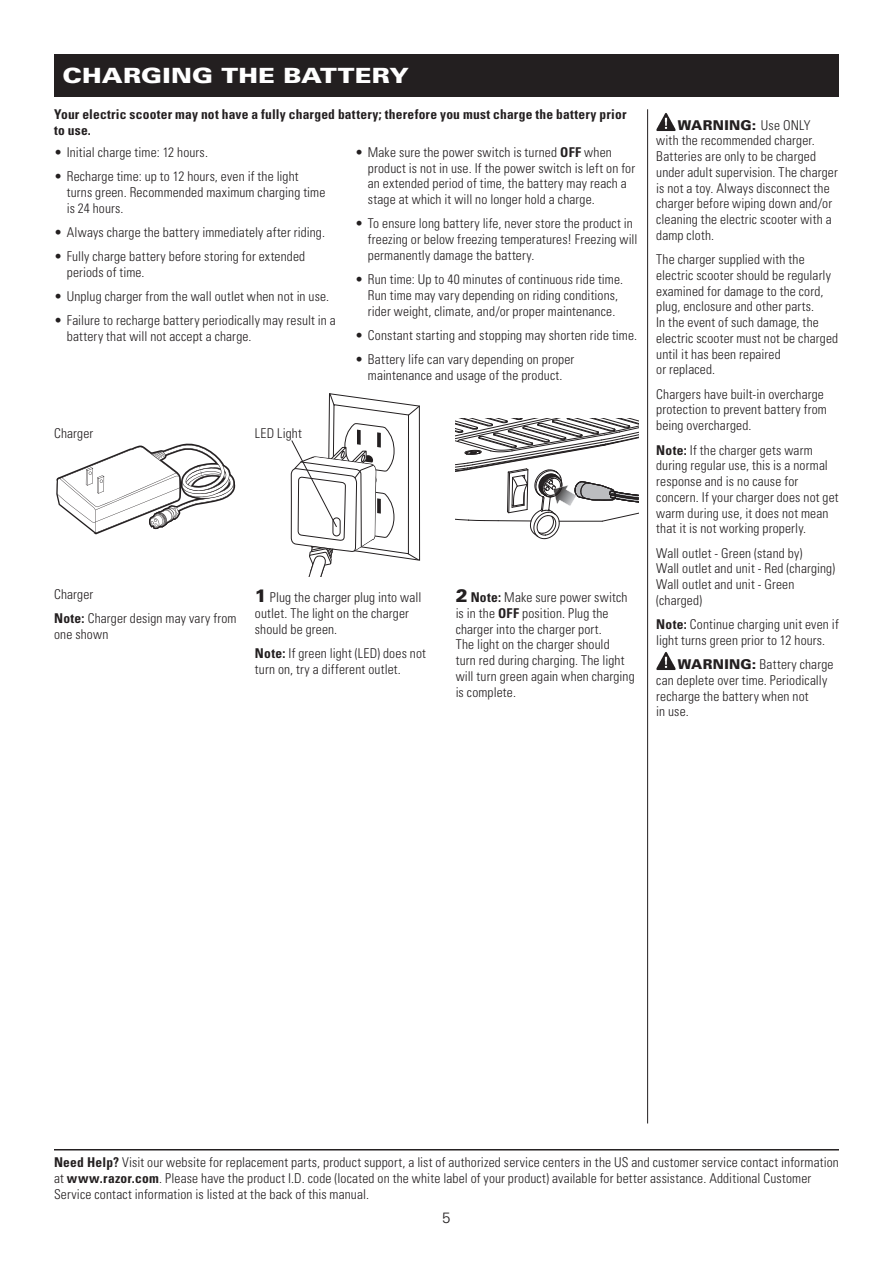
<style>
.page{position:relative;width:893px;height:1263px;background:#fff}
.page>*{position:absolute;margin:0;border:0;box-sizing:border-box;transform-origin:0 0}
.CONTENT_-_MAIN_HEAD{font:900 21px "Univers LT Std";letter-spacing:.005em;color:#fff;scale:1.2 1}
.MASTER_PAGE_-_PAGE_NUMBERS{font:300 15px "Univers LT Std";color:#231f20}
.CONTENT_-_STANDARD{font:300 condensed 13.5px/15.8px "Univers LT Std";letter-spacing:.01em;color:#231f20}
.CONTENT_-_STANDARD__SPACE_AFTER{font:300 condensed 13.5px/15.8px "Univers LT Std";letter-spacing:.01em;color:#231f20}
.CONTENT_-_BOLD__CONDENSED{font:700 condensed 13.5px/15.8px "Univers LT Std";letter-spacing:.015em;color:#231f20}
.s1{font-weight:700}
.s2{font-weight:900;font-stretch:normal;font-size:18px}
.s3{font-weight:900;font-stretch:normal}
</style>
<div class="page">
<svg style="left:56px;top:443px;width:180px;height:92px"></svg>
<svg style="left:290px;top:394px;width:130px;height:182px"></svg>
<svg style="left:455px;top:418px;width:184px;height:122px"></svg>
<div style="left:54px;top:54px;width:785px;height:43px;background:#231f20"></div>
<hr style="left:54px;top:1149px;width:785px;height:1px;background:#231f20">
<hr style="left:647px;top:109px;width:1px;height:1014px;background:#231f20">
<img style="left:656px;top:113px;width:19px;height:18px">
<img style="left:656px;top:652px;width:19px;height:18px">
<p class="CONTENT_-_MAIN_HEAD" style="left:63px;top:62px;width:290px">CHARGING THE BATTERY</p>
<p class="CONTENT_-_BOLD__CONDENSED" style="left:54px;top:106px;width:574px">Your electric scooter may not have a fully charged battery; therefore you must charge the battery prior to use.</p>
<p class="CONTENT_-_STANDARD" style="left:54px;top:144px;width:155px">• Initial charge time: 12 hours.</p>
<p class="CONTENT_-_STANDARD" style="left:67px;top:168px;width:260px;text-indent:-13px">• Recharge time: up to 12 hours, even if the light turns green. Recommended maximum charging time is 24 hours.</p>
<p class="CONTENT_-_STANDARD" style="left:54px;top:224px;width:272px">• Always charge the battery immediately after riding.</p>
<p class="CONTENT_-_STANDARD" style="left:67px;top:248px;width:240px;text-indent:-13px">• Fully charge battery before storing for extended periods of time.</p>
<p class="CONTENT_-_STANDARD" style="left:54px;top:288px;width:277px">• Unplug charger from the wall outlet when not in use.</p>
<p class="CONTENT_-_STANDARD" style="left:67px;top:313px;width:271px;text-indent:-13px">• Failure to recharge battery periodically may result in a battery that will not accept a charge.</p>
<p class="CONTENT_-_STANDARD" style="left:368px;top:144px;width:269px;text-indent:-13px">• Make sure the power switch is turned <span class="s1">OFF</span> when product is not in use. If the power switch is left on for an extended period of time, the battery may reach a stage at which it will no longer hold a charge.</p>
<p class="CONTENT_-_STANDARD" style="left:368px;top:216px;width:271px;text-indent:-13px">• To ensure long battery life, never store the product in freezing or below freezing temperatures! Freezing will permanently damage the battery.</p>
<p class="CONTENT_-_STANDARD" style="left:355px;top:271px;width:270px;text-align:center">• Run time: Up to 40 minutes of continuous ride time.<br>Run time may vary depending on riding conditions, rider weight, climate, and/or proper maintenance.</p>
<p class="CONTENT_-_STANDARD" style="left:355px;top:327px;width:283px">• Constant starting and stopping may shorten ride time.</p>
<p class="CONTENT_-_STANDARD" style="left:355px;top:351px;width:221px;text-align:center">• Battery life can vary depending on proper maintenance and usage of the product.</p>
<p class="CONTENT_-_STANDARD" style="left:54px;top:426px;width:41px">Charger</p>
<p class="CONTENT_-_STANDARD" style="left:255px;top:426px;width:48px">LED Light</p>
<p class="CONTENT_-_STANDARD__SPACE_AFTER" style="left:54px;top:586px;width:41px">Charger</p>
<p class="CONTENT_-_STANDARD__SPACE_AFTER" style="left:54px;top:610px;width:184px"><span class="s1">Note:</span> Charger design may vary from one shown</p>
<p class="CONTENT_-_STANDARD__SPACE_AFTER" style="left:255px;top:589px;width:168px"><span class="s2">1</span> Plug the charger plug into wall outlet. The light on the charger should be green.</p>
<p class="CONTENT_-_STANDARD" style="left:255px;top:645px;width:173px"><span class="s1">Note:</span> If green light (LED) does not turn on, try a different outlet.</p>
<p class="CONTENT_-_STANDARD" style="left:456px;top:589px;width:181px"><span class="s2">2</span> <span class="s1">Note:</span> Make sure power switch is in the <span class="s1">OFF</span> position. Plug the charger into the charger port.<br>The light on the charger should<br>turn red during charging. The light will turn green again when charging is complete.</p>
<p class="CONTENT_-_STANDARD__SPACE_AFTER" style="left:656px;top:117px;width:183px;text-indent:22px"><span class="s3">WARNING:</span> Use ONLY<br>with the recommended charger.<br>Batteries are only to be charged under adult supervision. The charger is not a toy. Always disconnect the charger before wiping down and/or cleaning the electric scooter with a damp cloth.</p>
<p class="CONTENT_-_STANDARD__SPACE_AFTER" style="left:656px;top:252px;width:184px">The charger supplied with the electric scooter should be regularly examined for damage to the cord, plug, enclosure and other parts.<br>In the event of such damage, the electric scooter must not be charged until it has been repaired<br>or replaced.</p>
<p class="CONTENT_-_STANDARD__SPACE_AFTER" style="left:656px;top:386px;width:172px">Chargers have built-in overcharge protection to prevent battery from being overcharged.</p>
<p class="CONTENT_-_STANDARD__SPACE_AFTER" style="left:656px;top:442px;width:184px"><span class="s1">Note:</span> If the charger gets warm during regular use, this is a normal response and is no cause for concern. If your charger does not get warm during use, it does not mean that it is not working properly.</p>
<p class="CONTENT_-_STANDARD__SPACE_AFTER" style="left:656px;top:545px;width:181px">Wall outlet - Green (stand by)<br>Wall outlet and unit - Red (charging)<br>Wall outlet and unit - Green (charged)</p>
<p class="CONTENT_-_STANDARD__SPACE_AFTER" style="left:656px;top:616px;width:184px"><span class="s1">Note:</span> Continue charging unit even if light turns green prior to 12 hours.</p>
<p class="CONTENT_-_STANDARD" style="left:656px;top:656px;width:179px;text-indent:22px"><span class="s3">WARNING:</span> Battery charge can deplete over time. Periodically recharge the battery when not<br>in use.</p>
<p class="CONTENT_-_STANDARD" style="left:54px;top:1155px;width:786px"><span class="s1">Need Help?</span> Visit our website for replacement parts, product support, a list of authorized service centers in the US and customer service contact information at <span class="s1">www.razor.com</span>. Please have the product I.D. code (located on the white label of your product) available for better assistance. Additional Customer<br>Service contact information is listed at the back of this manual.</p>
<p class="MASTER_PAGE_-_PAGE_NUMBERS" style="left:442px;top:1208px;width:10px">5</p>
</div>
